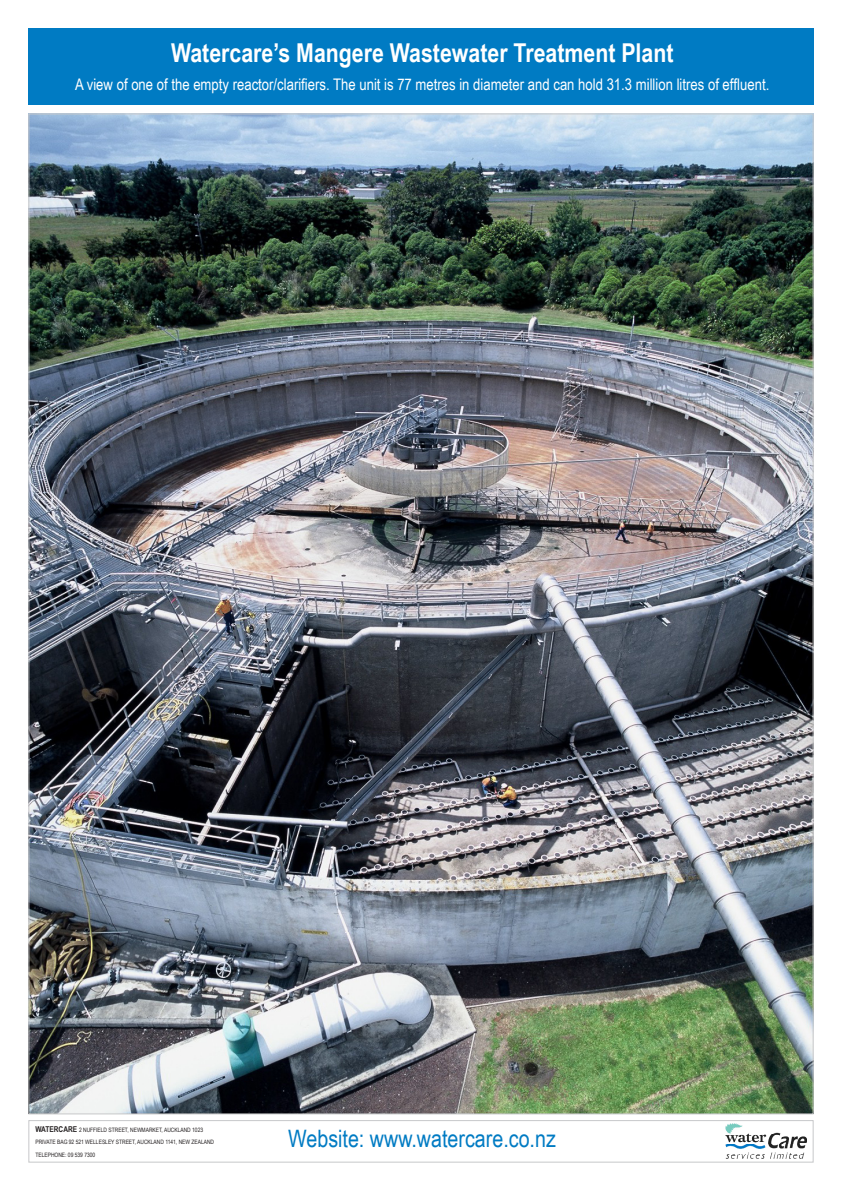
<style>
.page{position:relative;width:842px;height:1191px;background:#fff}
.page>*{position:absolute;margin:0;border:0;box-sizing:border-box;transform-origin:0 0}
.t1{font:700 26px "Arial Narrow";color:#fff}
.t2{font:24px "Arial Narrow";color:#007bc3}
.t3{font:16px "Arial Narrow";color:#fff}
.t4{font:6px "Arial Narrow";color:#231f20}
.s1{font-weight:700;font-size:8px}
</style>
<div class="page">
<img style="left:30px;top:115px;width:782px;height:997px">
<div style="left:28px;top:28px;width:786px;height:77px;background:#007bc3"></div>
<div style="left:28px;top:1120px;width:786px;height:42px;border:1px solid #c7c8ca"></div>
<img style="left:726px;top:1124px;width:80px;height:34px">
<p class="t1" style="left:171px;top:33px;width:504px">Watercare’s Mangere Wastewater Treatment Plant</p>
<p class="t3" style="left:75px;top:72px;width:696px">A view of one of the empty reactor/clarifiers. The unit is 77 metres in diameter and can hold 31.3 million litres of effluent.</p>
<p class="t4" style="left:35px;top:1125px;width:169px"><span class="s1">Watercare</span> 2 Nuffield Street, Newmarket, Aucklan d 1023</p>
<p class="t4" style="left:35px;top:1137px;width:180px">Private Bag 92 521 Wellesley Street, Aucklan d 1141, New Zealan d</p>
<p class="t4" style="left:35px;top:1150px;width:61px">Telephone: 09 539 7300</p>
<p class="t2" style="left:288px;top:1120px;width:269px">Website: www.watercare.co.nz</p>
</div>
